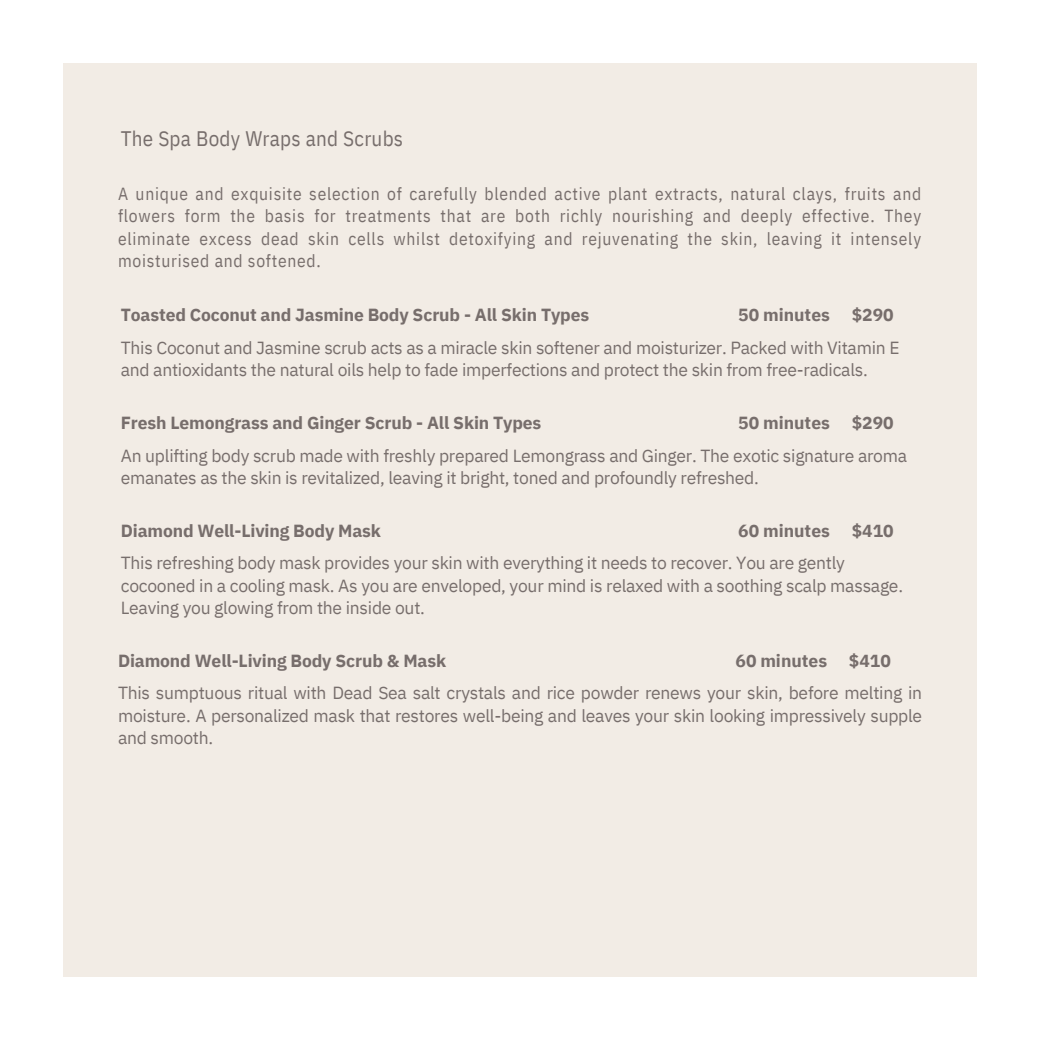
<style>
.page{position:relative;width:1040px;height:1040px;background:#fff}
.page>*{position:absolute;margin:0;border:0;box-sizing:border-box;transform-origin:0 0}
.t1{font:21px "IBM Plex Sans Cond";letter-spacing:.015em;color:#776e6c}
.t2{font:17.5px/22.4px "IBM Plex Sans";letter-spacing:-.015em;color:#776e6c;text-align:justify}
.t3{font:17.5px/22.4px "IBM Plex Sans Cond";letter-spacing:.04em;color:#776e6c;text-align:justify}
.t4{font:700 17.5px "IBM Plex Sans";letter-spacing:-.01em;color:#776e6c}
</style>
<div class="page">
<div style="left:63px;top:63px;width:913px;height:913px;background:#f2ece5"></div>
<p class="t1" style="left:121px;top:125px;width:284px">The Spa Body Wraps and Scrubs</p>
<p class="t3" style="left:118px;top:182px;width:804px">A unique and exquisite selection of carefully blended active plant extracts, natural clays, fruits and flowers form the basis for treatments that are both richly nourishing and deeply effective. They eliminate excess dead skin cells whilst detoxifying and rejuvenating the skin, leaving it intensely moisturised and softened.</p>
<p class="t4" style="left:121px;top:303px;width:470px">Toasted Coconut and Jasmine Body Scrub - All Skin Types</p>
<p class="t4" style="left:738px;top:303px;width:157px">50 minutes $290</p>
<p class="t2" style="left:121px;top:336px;width:780px">This Coconut and Jasmine scrub acts as a miracle skin softener and moisturizer. Packed with Vitamin E</p>
<p class="t2" style="left:121px;top:358px;width:748px">and antioxidants the natural oils help to fade imperfections and protect the skin from free-radicals.</p>
<p class="t4" style="left:121px;top:411px;width:422px">Fresh Lemongrass and Ginger Scrub - All Skin Types</p>
<p class="t4" style="left:738px;top:411px;width:157px">50 minutes $290</p>
<p class="t2" style="left:121px;top:444px;width:787px">An uplifting body scrub made with freshly prepared Lemongrass and Ginger. The exotic signature aroma</p>
<p class="t2" style="left:121px;top:466px;width:639px">emanates as the skin is revitalized, leaving it bright, toned and profoundly refreshed.</p>
<p class="t4" style="left:121px;top:518px;width:262px">Diamond Well-Living Body Mask</p>
<p class="t4" style="left:738px;top:518px;width:157px">60 minutes $410</p>
<p class="t2" style="left:121px;top:551px;width:725px">This refreshing body mask provides your skin with everything it needs to recover. You are gently</p>
<p class="t2" style="left:121px;top:574px;width:783px">cocooned in a cooling mask. As you are enveloped, your mind is relaxed with a soothing scalp massage.</p>
<p class="t2" style="left:121px;top:596px;width:306px">Leaving you glowing from the inside out.</p>
<p class="t4" style="left:118px;top:648px;width:329px">Diamond Well-Living Body Scrub &amp; Mask</p>
<p class="t4" style="left:735px;top:648px;width:157px">60 minutes $410</p>
<p class="t2" style="left:118px;top:681px;width:805px">This sumptuous ritual with Dead Sea salt crystals and rice powder renews your skin, before melting in moisture. A personalized mask that restores well-being and leaves your skin looking impressively supple and smooth.</p>
</div>
